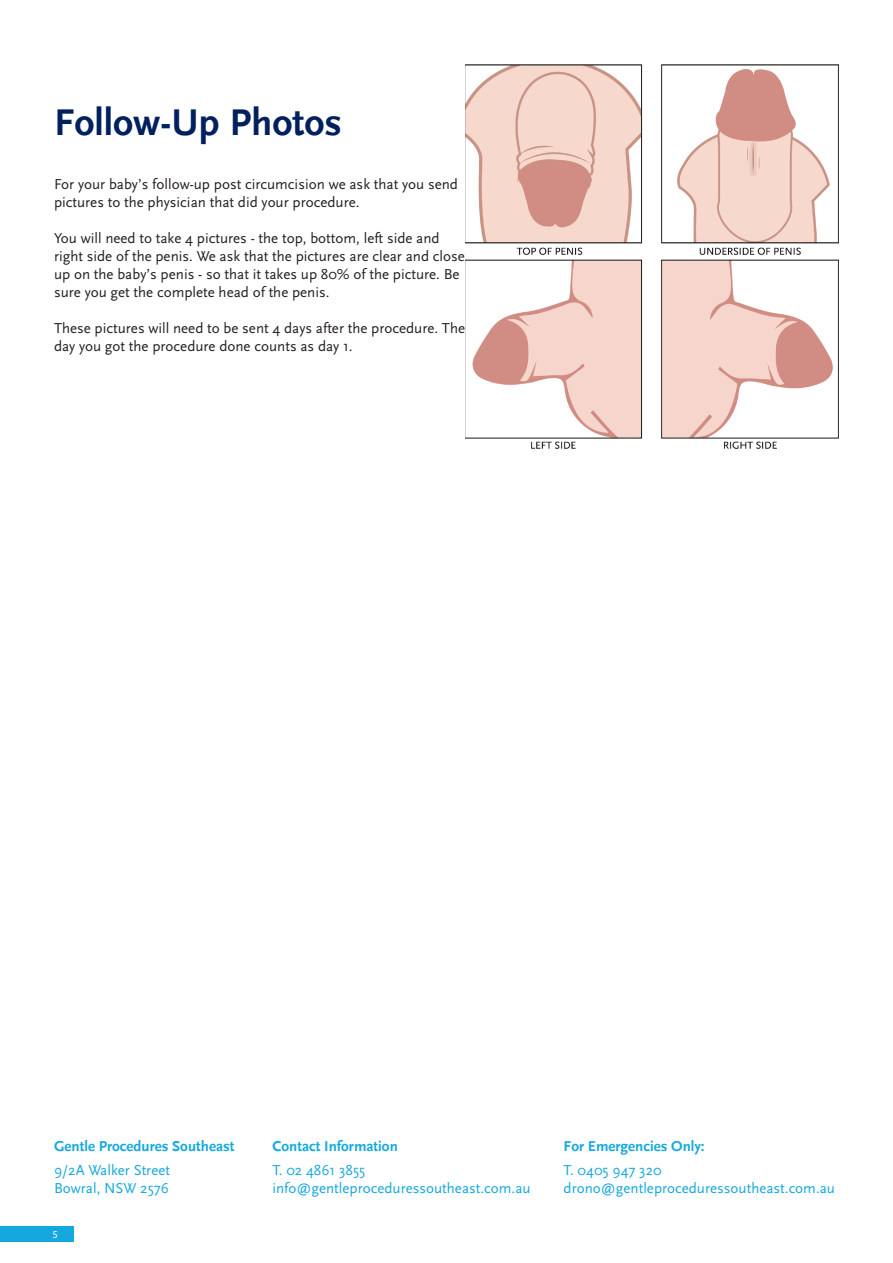
<style>
.page{position:relative;width:893px;height:1263px;background:#fff}
.page>*{position:absolute;margin:0;border:0;box-sizing:border-box;transform-origin:0 0}
.t1{font:39px "Scala Sans Bold LF";color:#00215d}
.t2{font:15px/18px "Scala Sans";color:#231f20}
.t3{font:15px/18px "Scala Sans";color:#14a8de}
.t4{font:15px "Scala Sans Bold LF";color:#14a8de}
.t5{font:10.5px "Myriad Pro";color:#fff}
</style>
<div class="page">
<div style="left:0;top:1226px;width:74px;height:15px;background:#14a8de"></div>
<img style="left:465px;top:64px;width:374px;height:385px">
<h1 class="t1" style="left:54px;top:101px;width:290px">Follow-Up Photos</h1>
<p class="t2" style="left:54px;top:176px;width:406px">For your baby’s follow-up post circumcision we ask that you send pictures to the physician that did your procedure.</p>
<p class="t2" style="left:54px;top:230px;width:412px">You will need to take 4 pictures - the top, bottom, left side and right side of the penis. We ask that the pictures are clear and close up on the baby’s penis - so that it takes up 80% of the picture. Be sure you get the complete head of the penis.</p>
<p class="t2" style="left:54px;top:320px;width:413px">These pictures will need to be sent 4 days after the procedure. The day you got the procedure done counts as day 1.</p>
<p class="t4" style="left:54px;top:1138px;width:182px">Gentle Procedures Southeast</p>
<p class="t3" style="left:54px;top:1162px;width:118px">9/2A Walker Street<br>Bowral, NSW 2576</p>
<p class="t5" style="left:52px;top:1228px;width:7px">5</p>
<p class="t4" style="left:272px;top:1138px;width:127px">Contact Information</p>
<p class="t3" style="left:272px;top:1162px;width:260px">T. 02 4861 3855 info@gentleproceduressoutheast.com.au</p>
<p class="t4" style="left:564px;top:1138px;width:143px">For Emergencies Only:</p>
<p class="t3" style="left:564px;top:1162px;width:273px">T. 0405 947 320 drono@gentleproceduressoutheast.com.au</p>
</div>
